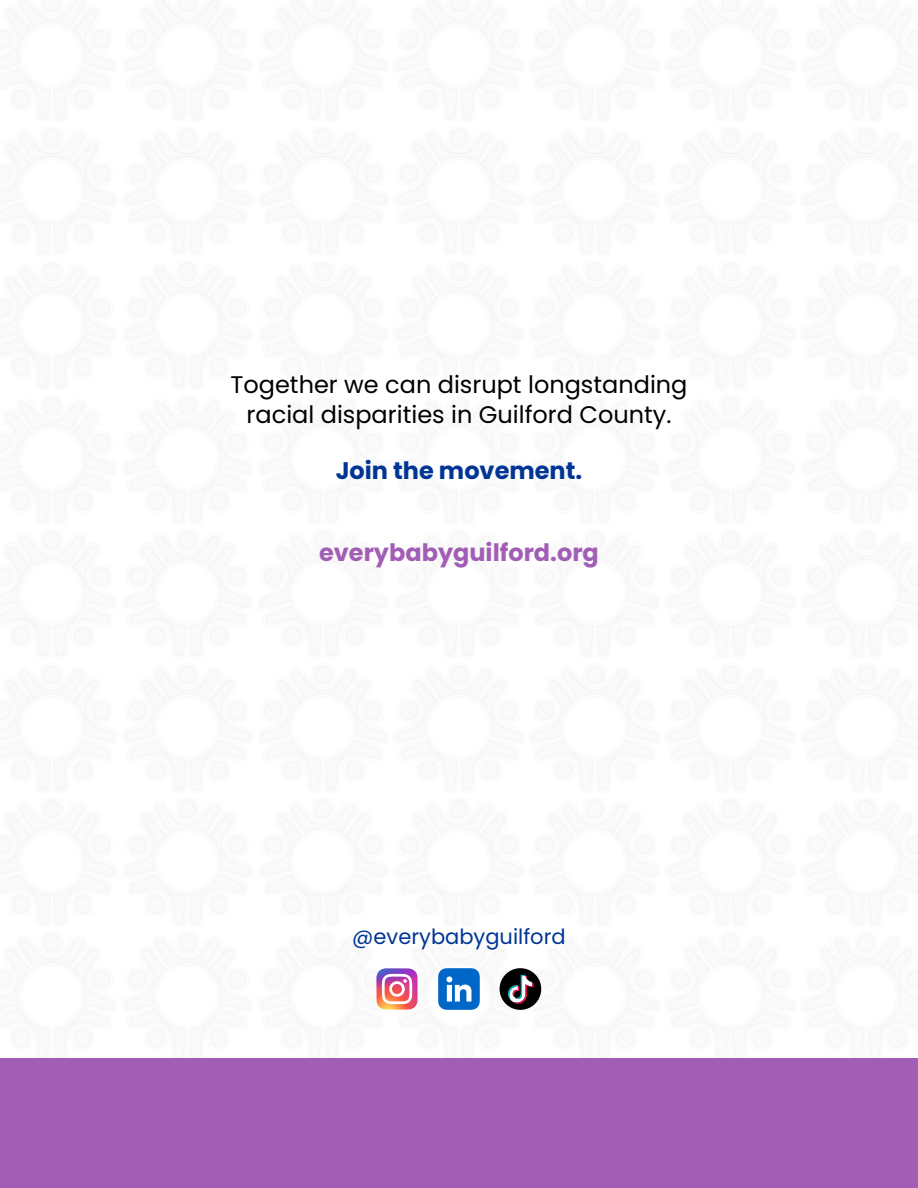
<style>
.page{position:relative;width:918px;height:1188px;background:#fff}
.page>*{position:absolute;margin:0;border:0;box-sizing:border-box;transform-origin:0 0}
.t1{font:24px/30.3px "Poppins";color:#000;text-align:center}
.t2{font:700 24px "Poppins";color:#a25eb5}
.t3{font:700 24px "Poppins";color:#003595}
.t4{font:21px "Poppins";color:#003595}
</style>
<div class="page">
<div style="left:0;top:1058px;width:918px;height:130px;background:#a25eb5"></div>
<svg style="left:377px;top:969px;width:41px;height:41px"></svg>
<svg style="left:438px;top:968px;width:42px;height:42px"></svg>
<svg style="left:500px;top:968px;width:41px;height:42px"></svg>
<h1 class="t1" style="left:231px;top:369px;width:458px">Together we can disrupt longstanding racial disparities in Guilford County.</h1>
<h1 class="t3" style="left:336px;top:454px;width:248px">Join the movement.</h1>
<h2 class="t2" style="left:319px;top:536px;width:281px">everybabyguilford.org</h2>
<p class="t4" style="left:352px;top:922px;width:215px">@everybabyguilford</p>
</div>
